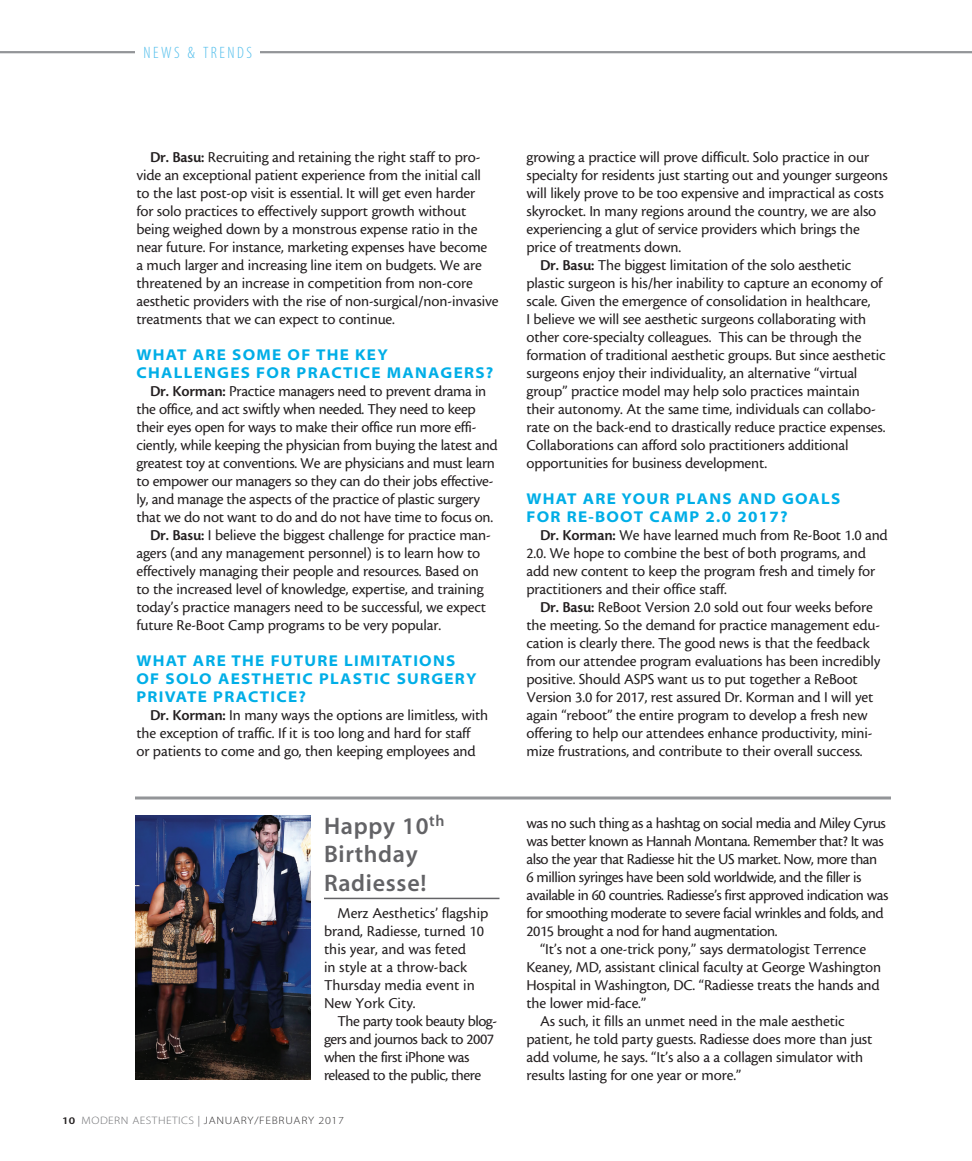
<style>
.page{position:relative;width:972px;height:1161px;background:#fff}
.page>*{position:absolute;margin:0;border:0;box-sizing:border-box;transform-origin:0 0}
.News_head{font:24px/28.5px "Myriad MM 565 600";letter-spacing:.03em;color:#636366}
.t1{font:16.5px "Myriad MM 215 300";letter-spacing:.15em;color:#54bfec}
.body{font:15.75px/18px "Cronos MM 408 10";letter-spacing:-.01em;color:#231f20}
.body-2{font:15.75px/18px "Cronos MM 408 10";letter-spacing:-.03em;color:#231f20}
.subhead{font:15.75px/18px "Myriad MM 700 700";letter-spacing:.08em;color:#00aee7}
.t2{font:10.8px "Myriad MM 215 600";letter-spacing:.06em;color:#312f30;scale:1.11 1}
.s1{font-family:"Cronos MM 574 10"}
.s2{font-family:"Myriad MM 565 600";font-size:10.2px;color:#231f20}
.s3{color:#6c6d70}
.s4{font-family:"Myriad MM 400 600";color:#939598}
</style>
<div class="page">
<hr style="left:0;top:51px;width:972px;height:2px;background:#939598">
<div style="left:135px;top:30px;width:125px;height:27px;background:#fff"></div>
<svg style="left:135px;top:796px;width:756px;height:4px;background:#adafb1"></svg>
<hr style="left:324px;top:898px;width:176px;height:1px;background:#636366">
<img style="left:135px;top:816px;width:175px;height:264px">
<p class="t1" style="left:144px;top:44px;width:110px">NEWS &amp; TRENDS</p>
<p class="body" style="left:136px;top:148px;width:363px;text-indent:14px"><span class="s1">Dr. Basu:</span> Recruiting and retaining the right staff to pro&shy;vide an exceptional patient experience from the initial call<br>to the last post-op visit is essential. It will get even harder<br>for solo practices to effectively support growth without being weighed down by a monstrous expense ratio in the near future. For instance, marketing expenses have become<br>a much larger and increasing line item on budgets. We are threatened by an increase in competition from non-core aesthetic providers with the rise of non-surgical/non-invasive treatments that we can expect to continue.</p>
<p class="subhead" style="left:136px;top:347px;width:359px">WHAT ARE SOME OF THE KEY<br>CHALLENGES FOR PRACTICE MANAGERS?</p>
<p class="body" style="left:136px;top:382px;width:363px;text-indent:14px"><span class="s1">Dr. Korman:</span> Practice managers need to prevent drama in the office, and act swiftly when needed. They need to keep their eyes open for ways to make their office run more effi&shy;ciently, while keeping the physician from buying the latest and greatest toy at conventions. We are physicians and must learn to empower our managers so they can do their jobs effective&shy;ly, and manage the aspects of the practice of plastic surgery that we do not want to do and do not have time to focus on.</p>
<p class="body" style="left:136px;top:526px;width:356px;text-indent:14px"><span class="s1">Dr. Basu:</span> I believe the biggest challenge for practice man&shy;agers (and any management personnel) is to learn how to effectively managing their people and resources. Based on to the increased level of knowledge, expertise, and training today’s practice managers need to be successful, we expect future Re-Boot Camp programs to be very popular.</p>
<p class="subhead" style="left:136px;top:653px;width:342px">WHAT ARE THE FUTURE LIMITATIONS<br>OF SOLO AESTHETIC PLASTIC SURGERY<br>PRIVATE PRACTICE?</p>
<p class="body" style="left:136px;top:706px;width:353px;text-indent:14px"><span class="s1">Dr. Korman:</span> In many ways the options are limitless, with the exception of traffic. If it is too long and hard for staff<br>or patients to come and go, then keeping employees and</p>
<p class="News_head" style="left:324px;top:813px;width:122px">Happy 10<sup>th<br></sup>Birthday<br>Radiesse!</p>
<p class="body" style="left:324px;top:904px;width:166px;text-indent:14px">Merz Aesthetics’ flagship brand, Radiesse, turned 10 this year, and was feted<br>in style at a throw-back<br>Thursday media event in<br>New York City.</p>
<p class="body-2" style="left:324px;top:1012px;width:175px;text-indent:14px">The party took beauty blog&shy;gers and journos back to 2007 when the first iPhone was released to the public, there</p>
<p class="t2" style="left:62px;top:1115px;width:256px"><span class="s2">10</span> <span class="s3">MODERN AESTHETICS</span> <span class="s4">|</span> JANUARY/FEBRUARY 2017</p>
<p class="body" style="left:526px;top:148px;width:363px">growing a practice will prove difficult. Solo practice in our specialty for residents just starting out and younger surgeons will likely prove to be too expensive and impractical as costs skyrocket. In many regions around the country, we are also experiencing a glut of service providers which brings the price of treatments down.</p>
<p class="body" style="left:526px;top:256px;width:361px;text-indent:14px"><span class="s1">Dr. Basu:</span> The biggest limitation of the solo aesthetic plastic surgeon is his/her inability to capture an economy of scale. Given the emergence of consolidation in healthcare,<br>I believe we will see aesthetic surgeons collaborating with other core-specialty colleagues. This can be through the formation of traditional aesthetic groups. But since aesthetic surgeons enjoy their individuality, an alternative “virtual group” practice model may help solo practices maintain their autonomy. At the same time, individuals can collabo&shy;rate on the back-end to drastically reduce practice expenses.<br>Collaborations can afford solo practitioners additional opportunities for business development.</p>
<p class="subhead" style="left:526px;top:491px;width:316px">WHAT ARE YOUR PLANS AND GOALS<br>FOR RE-BOOT CAMP 2.0 2017?</p>
<p class="body" style="left:526px;top:526px;width:363px;text-indent:14px"><span class="s1">Dr. Korman:</span> We have learned much from Re-Boot 1.0 and 2.0. We hope to combine the best of both programs, and add new content to keep the program fresh and timely for practitioners and their office staff.</p>
<p class="body" style="left:526px;top:598px;width:355px;text-indent:14px"><span class="s1">Dr. Basu:</span> ReBoot Version 2.0 sold out four weeks before the meeting. So the demand for practice management edu&shy;cation is clearly there. The good news is that the feedback from our attendee program evaluations has been incredibly positive. Should ASPS want us to put together a ReBoot Version 3.0 for 2017, rest assured Dr. Korman and I will yet again “reboot” the entire program to develop a fresh new offering to help our attendees enhance productivity, mini&shy;mize frustrations, and contribute to their overall success.</p>
<p class="body-2" style="left:526px;top:814px;width:363px">was no such thing as a hashtag on social media and Miley Cyrus was better known as Hannah Montana. Remember that? It was also the year that Radiesse hit the US market. Now, more than 6 million syringes have been sold worldwide, and the filler is available in 60 countries. Radiesse’s first approved indication was for smoothing moderate to severe facial wrinkles and folds, and 2015 brought a nod for hand augmentation.</p>
<p class="body" style="left:526px;top:940px;width:356px;text-indent:14px">“It’s not a one-trick pony,” says dermatologist Terrence Keaney, MD, assistant clinical faculty at George Washington Hospital in Washington, DC. “Radiesse treats the hands and the lower mid-face.”</p>
<p class="body" style="left:526px;top:1012px;width:347px;text-indent:14px">As such, it fills an unmet need in the male aesthetic patient, he told party guests. Radiesse does more than just add volume, he says. “It’s also a a collagen simulator with results lasting for one year or more.”</p>
</div>
